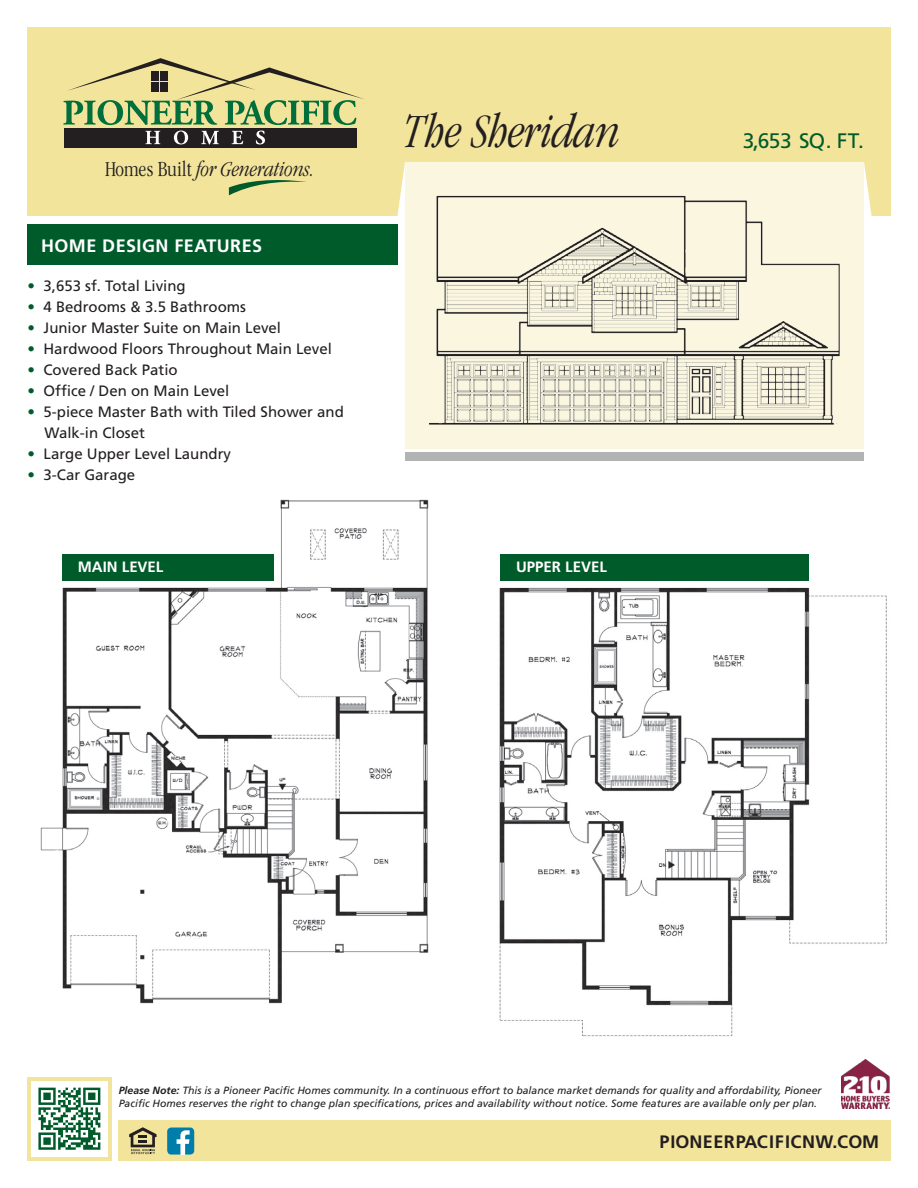
<style>
.page{position:relative;width:918px;height:1188px;background:#fff}
.page>*{position:absolute;margin:0;border:0;box-sizing:border-box;transform-origin:0 0}
.t1{font:italic 300 condensed 49.5px "Garamond";color:#231f20}
.t2{font:italic 300 condensed 22.05px "Garamond";color:#231f20}
.t3{font:21px "Frutiger";letter-spacing:-.025em;color:#005b2b}
.t4{font:700 18px "Frutiger";letter-spacing:.025em;color:#231f20}
.t5{font:700 18px "Frutiger";letter-spacing:.025em;color:#fff}
.t6{font:15px/21px "Frutiger";color:#231f20}
.t7{font:700 15px "Frutiger";color:#fff}
.t8{font:italic 10.5px/13.5px "Frutiger";color:#231f20}
.s1{font-style:normal}
.s2{color:#005b2b}
.s3{font-weight:700}
</style>
<div class="page">
<div style="left:119px;top:1120px;width:772px;height:41px;background:#f3e49b"></div>
<div style="left:27px;top:27px;width:864px;height:189px;background:#f3e49b"></div>
<svg style="left:229px;top:180px;width:77px;height:15px"></svg>
<div style="left:64px;top:128px;width:292px;height:19px;background:#231f20"></div>
<svg style="left:145px;top:131px;width:15px;height:13px"></svg>
<svg style="left:174px;top:131px;width:14px;height:13px"></svg>
<svg style="left:201px;top:131px;width:18px;height:13px"></svg>
<svg style="left:232px;top:131px;width:11px;height:13px"></svg>
<svg style="left:256px;top:131px;width:9px;height:13px"></svg>
<svg style="left:63px;top:58px;width:301px;height:67px"></svg>
<div style="left:151px;top:72px;width:8px;height:9px;background:#231f20"></div>
<div style="left:161px;top:72px;width:7px;height:9px;background:#231f20"></div>
<div style="left:151px;top:83px;width:8px;height:9px;background:#231f20"></div>
<div style="left:161px;top:83px;width:7px;height:9px;background:#231f20"></div>
<div style="left:27px;top:225px;width:370px;height:40px;background:#005b2b"></div>
<div style="left:405px;top:162px;width:459px;height:287px;background:#faf6df"></div>
<img style="left:428px;top:195px;width:412px;height:230px">
<div style="left:27px;top:1077px;width:84px;height:84px;background:#f3e49b"></div>
<img style="left:31px;top:1081px;width:76px;height:75px">
<svg style="left:129px;top:1127px;width:28px;height:27px"></svg>
<div style="left:167px;top:1128px;width:27px;height:27px;background:#007eab;border-radius:4px"></div>
<svg style="left:177px;top:1130px;width:13px;height:25px"></svg>
<img style="left:842px;top:1060px;width:48px;height:49px">
<div style="left:405px;top:452px;width:459px;height:9px;background:#b2b3b3"></div>
<svg style="left:397px;top:163px;width:8px;height:53px"></svg>
<svg style="left:864px;top:163px;width:8px;height:53px"></svg>
<img style="left:40px;top:499px;width:389px;height:505px">
<img style="left:499px;top:587px;width:388px;height:450px">
<div style="left:63px;top:554px;width:211px;height:26px;background:#005b2b"></div>
<div style="left:500px;top:554px;width:308px;height:26px;background:#005b2b"></div>
<p class="t2" style="left:105px;top:157px;width:211px"><span class="s1">Homes Built</span> for Generations.</p>
<p class="t5" style="left:41px;top:235px;width:223px">HOME DESIGN FEATURES</p>
<p class="t6" style="left:28px;top:275px;width:160px"><span class="s2">•</span> 3,653 sf. Total Living</p>
<p class="t6" style="left:28px;top:296px;width:220px"><span class="s2">•</span> 4 Bedrooms &amp; 3.5 Bathrooms</p>
<p class="t6" style="left:28px;top:317px;width:255px"><span class="s2">•</span> Junior Master Suite on Main Level</p>
<p class="t6" style="left:28px;top:338px;width:306px"><span class="s2">•</span> Hardwood Floors Throughout Main Level</p>
<p class="t6" style="left:28px;top:359px;width:152px"><span class="s2">•</span> Covered Back Patio</p>
<p class="t6" style="left:28px;top:380px;width:203px"><span class="s2">•</span> Office / Den on Main Level</p>
<p class="t6" style="left:44px;top:401px;width:301px;text-indent:-17px"><span class="s2">•</span> 5-piece Master Bath with Tiled Shower and<br>Walk-in Closet</p>
<p class="t6" style="left:28px;top:443px;width:205px"><span class="s2">•</span> Large Upper Level Laundry</p>
<p class="t6" style="left:28px;top:464px;width:109px"><span class="s2">•</span> 3-Car Garage</p>
<p class="t1" style="left:405px;top:105px;width:218px">The Sheridan</p>
<p class="t7" style="left:78px;top:558px;width:87px">MAIN LEVEL</p>
<p class="t7" style="left:516px;top:558px;width:92px">UPPER LEVEL</p>
<p class="t3" style="left:743px;top:128px;width:123px">3,653 SQ. FT.</p>
<p class="t8" style="left:119px;top:1083px;width:704px"><span class="s3">Please Note:</span> This is a Pioneer Pacific Homes community. In a continuous effort to balance market demands for quality and affordability, Pioneer<br>Pacific Homes reserves the right to change plan specifications, prices and availability without notice. Some features are available only per plan.</p>
<p class="t4" style="left:660px;top:1131px;width:221px">PIONEERPACIFICNW.COM</p>
</div>
